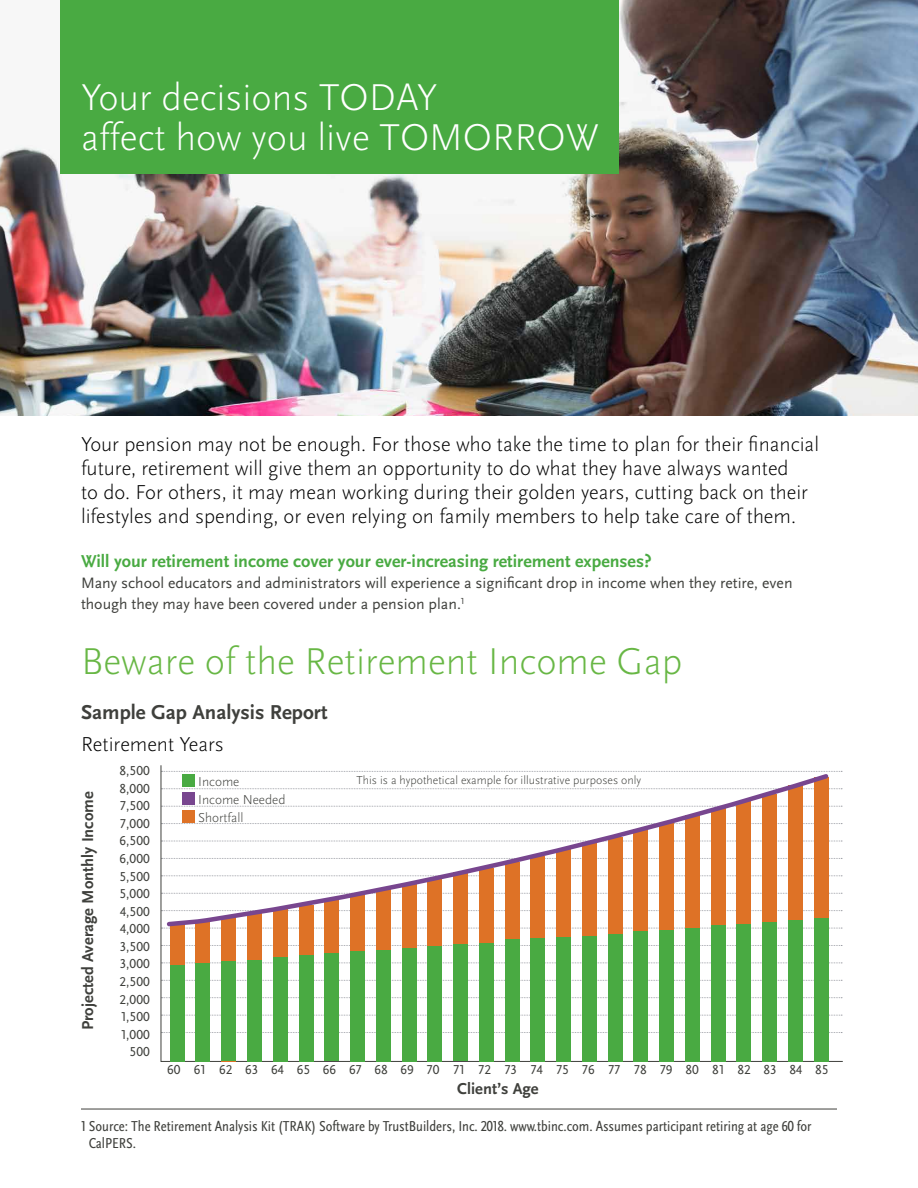
<style>
.page{position:relative;width:918px;height:1188px;background:#fff}
.page>*{position:absolute;margin:0;border:0;box-sizing:border-box;transform-origin:0 0}
.t1{font:300 39px/40.5px "Scala Sans OT";color:#fff}
.t2{font:300 39px "Scala Sans OT";color:#68b745}
.t3{font:300 21px/24px "Scala Sans OT";color:#000}
.t4{font:700 21px "Scala Sans OT";color:#3f403c}
.t5{font:700 18px "Scala Sans OT";color:#49aa42}
.t6{font:700 16.5px "Scala Sans OT";color:#3f403c}
.t7{font:15.75px/21px "Scala Sans OT";color:#3f403c}
.t8{font:condensed 15px/16.5px "Scala Sans OT";color:#3f403c}
.t9{font:13.5px/17.5px "Scala Sans OT";color:#3f403c;text-align:right}
.t10{font:300 13.5px/18px "Scala Sans OT";color:#3f403c}
.t11{font:300 12px "Scala Sans OT";color:#3f403c}
</style>
<div class="page">
<img style="left:0;top:0;width:918px;height:416px">
<hr style="left:81px;top:1109px;width:756px;height:1px;background:#3f403c">
<div style="left:61px;top:0;width:558px;height:174px;background:#49aa42"></div>
<svg style="left:160px;top:765px;width:683px;height:297px"></svg>
<div style="left:170px;top:924px;width:14px;height:137px;background:#de7226"></div>
<div style="left:376px;top:889px;width:14px;height:172px;background:#de7226"></div>
<div style="left:273px;top:908px;width:14px;height:153px;background:#de7226"></div>
<div style="left:479px;top:868px;width:14px;height:193px;background:#de7226"></div>
<div style="left:196px;top:922px;width:14px;height:139px;background:#de7226"></div>
<div style="left:402px;top:884px;width:14px;height:177px;background:#de7226"></div>
<div style="left:299px;top:905px;width:14px;height:156px;background:#de7226"></div>
<div style="left:582px;top:842px;width:15px;height:219px;background:#de7226"></div>
<div style="left:505px;top:862px;width:14px;height:199px;background:#de7226"></div>
<div style="left:222px;top:917px;width:14px;height:144px;background:#de7226"></div>
<div style="left:428px;top:878px;width:14px;height:183px;background:#de7226"></div>
<div style="left:325px;top:899px;width:14px;height:162px;background:#de7226"></div>
<div style="left:608px;top:837px;width:14px;height:224px;background:#de7226"></div>
<div style="left:531px;top:856px;width:14px;height:205px;background:#de7226"></div>
<div style="left:247px;top:913px;width:15px;height:148px;background:#de7226"></div>
<div style="left:453px;top:872px;width:15px;height:189px;background:#de7226"></div>
<div style="left:350px;top:895px;width:15px;height:166px;background:#de7226"></div>
<div style="left:556px;top:849px;width:15px;height:212px;background:#de7226"></div>
<div style="left:170px;top:965px;width:14px;height:96px;background:#49aa42"></div>
<div style="left:376px;top:950px;width:14px;height:111px;background:#49aa42"></div>
<div style="left:659px;top:930px;width:15px;height:131px;background:#49aa42"></div>
<div style="left:273px;top:957px;width:14px;height:104px;background:#49aa42"></div>
<div style="left:479px;top:943px;width:14px;height:118px;background:#49aa42"></div>
<div style="left:762px;top:922px;width:15px;height:139px;background:#49aa42"></div>
<div style="left:196px;top:963px;width:14px;height:98px;background:#49aa42"></div>
<div style="left:402px;top:948px;width:14px;height:113px;background:#49aa42"></div>
<div style="left:685px;top:928px;width:15px;height:133px;background:#49aa42"></div>
<div style="left:299px;top:955px;width:14px;height:106px;background:#49aa42"></div>
<div style="left:582px;top:936px;width:15px;height:125px;background:#49aa42"></div>
<div style="left:505px;top:939px;width:14px;height:122px;background:#49aa42"></div>
<div style="left:788px;top:920px;width:15px;height:141px;background:#49aa42"></div>
<div style="left:222px;top:962px;width:14px;height:99px;background:#49aa42"></div>
<div style="left:428px;top:946px;width:14px;height:115px;background:#49aa42"></div>
<div style="left:711px;top:925px;width:14px;height:136px;background:#49aa42"></div>
<div style="left:325px;top:953px;width:14px;height:108px;background:#49aa42"></div>
<div style="left:608px;top:934px;width:14px;height:127px;background:#49aa42"></div>
<div style="left:531px;top:938px;width:14px;height:123px;background:#49aa42"></div>
<div style="left:814px;top:918px;width:14px;height:143px;background:#49aa42"></div>
<div style="left:247px;top:960px;width:15px;height:101px;background:#49aa42"></div>
<div style="left:453px;top:944px;width:15px;height:117px;background:#49aa42"></div>
<div style="left:737px;top:924px;width:14px;height:137px;background:#49aa42"></div>
<div style="left:350px;top:951px;width:15px;height:110px;background:#49aa42"></div>
<div style="left:634px;top:931px;width:14px;height:130px;background:#49aa42"></div>
<div style="left:556px;top:937px;width:15px;height:124px;background:#49aa42"></div>
<svg style="left:164px;top:771px;width:668px;height:158px"></svg>
<div style="left:183px;top:774px;width:12px;height:12px;background:#49aa42"></div>
<div style="left:183px;top:792px;width:12px;height:12px;background:#78468f"></div>
<div style="left:183px;top:810px;width:12px;height:12px;background:#de7226"></div>
<h1 class="t1" style="left:81px;top:77px;width:519px">Your decisions TODAY<br>affect how you live TOMORROW</h1>
<p class="t3" style="left:81px;top:432px;width:740px">Your pension may not be enough. For those who take the time to plan for their financial future, retirement will give them an opportunity to do what they have always wanted<br>to do. For others, it may mean working during their golden years, cutting back on their lifestyles and spending, or even relying on family members to help take care of them.</p>
<p class="t5" style="left:81px;top:551px;width:572px">Will your retirement income cover your ever-increasing retirement expenses?</p>
<p class="t7" style="left:81px;top:573px;width:713px">Many school educators and administrators will experience a significant drop in income when they retire, even though they may have been covered under a pension plan.<sup>1</sup></p>
<h1 class="t2" style="left:81px;top:638px;width:603px">Beware of the Retirement Income Gap</h1>
<p class="t4" style="left:81px;top:699px;width:248px">Sample Gap Analysis Report</p>
<p class="t3" style="left:81px;top:732px;width:145px">Retirement Years</p>
<p class="t6" style="left:78px;top:1030px;width:241px;rotate:-90deg">Projected Average Monthly Income</p>
<p class="t9" style="left:119px;top:762px;width:32px">8,500<br>8,000<br>7,500<br>7,000<br>6,500<br>6,000<br>5,500<br>5,000<br>4,500<br>4,000<br>3,500<br>3,000<br>2,500<br>2,000<br>1,500<br>1,000<br>500</p>
<p class="t11" style="left:357px;top:773px;width:286px">This is a hypothetical example for illustrative purposes only</p>
<p class="t10" style="left:198px;top:773px;width:89px">Income<br>Income Needed<br>Shortfall</p>
<p class="t9" style="left:167px;top:1061px;width:663px">60 61 62 63 64 65 66 67 68 69 70 71 72 73 74 75 76 77 78 79 80 81 82 83 84 85</p>
<p class="t6" style="left:457px;top:1079px;width:83px">Client’s Age</p>
<p class="t8" style="left:89px;top:1118px;width:724px;text-indent:-8px">1 Source: The Retirement Analysis Kit (TRAK) Software by TrustBuilders, Inc. 2018. www.tbinc.com. Assumes participant retiring at age 60 for<br>CalPERS.</p>
</div>
